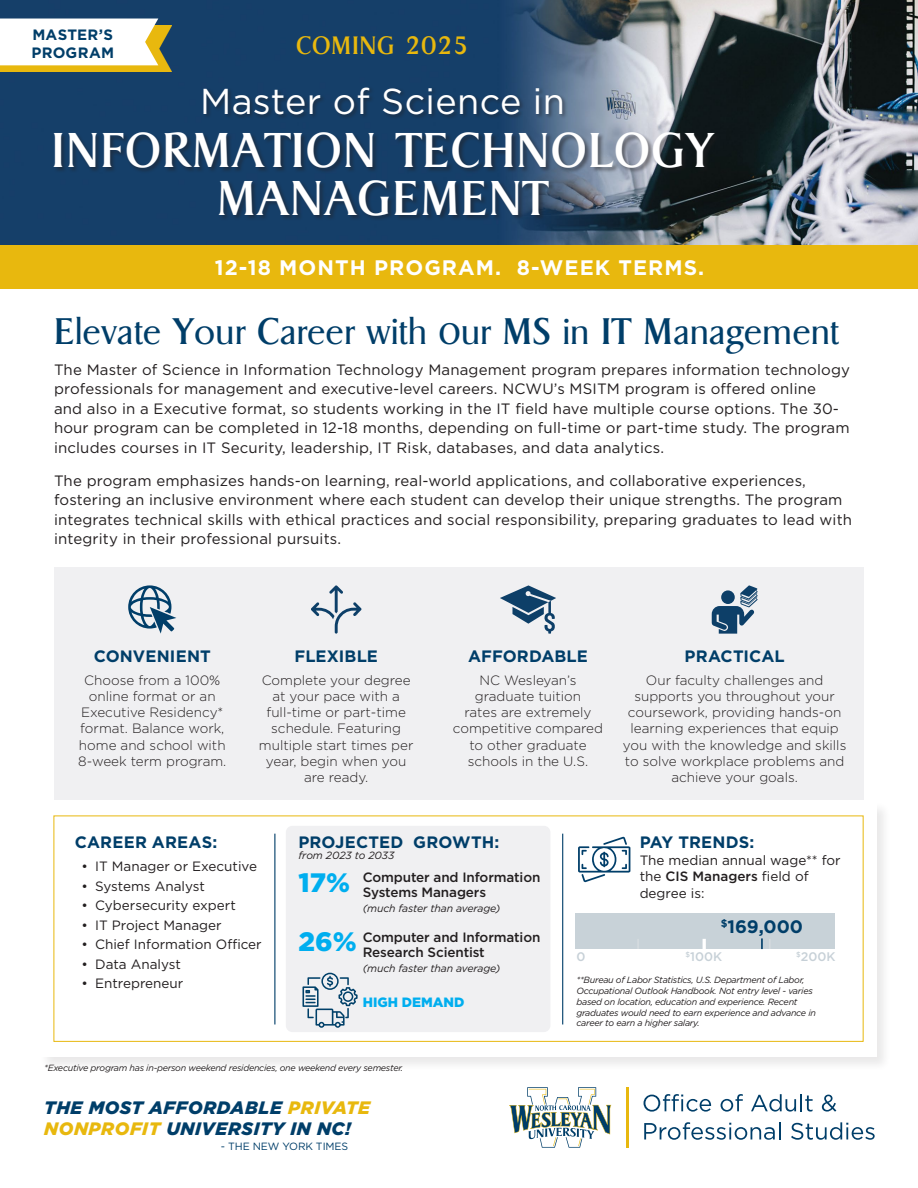
<style>
.page{position:relative;width:918px;height:1188px;background:#fff}
.page>*{position:absolute;margin:0;border:0;box-sizing:border-box;transform-origin:0 0}
.t1{font:49.5px/47.4px "Griffon";letter-spacing:.025em;color:#fff;text-align:center}
.t2{font:36px "Gotham";letter-spacing:.01em;color:#fff}
.Super_Head{font:30px "Griffon";letter-spacing:.02em;color:#003e69}
.t3{font:900 26.7px "Gotham";color:#00aeef}
.t4{font:25.5px "Griffon";letter-spacing:.025em;color:#e8b80e}
.t5{font:700 21px "Gotham";letter-spacing:.05em;color:#fff}
.t6{font:italic 900 18px/21px "Gotham";letter-spacing:.03em;color:#003e69}
.t7{font:700 18px "Gotham";color:#003e69}
.t8{font:700 16.5px "Gotham";letter-spacing:.005em;color:#003e69}
.Copy{font:15px/19.5px "Gotham";letter-spacing:.01em;color:#231f20}
.t9{font:700 15px/18px "Gotham";letter-spacing:.01em;color:#003e69}
.t10{font:300 13.5px/16.2px "Gotham";color:#231f20;text-align:center}
.t11{font:13.5px/16.5px "Gotham";color:#231f20}
.t12{font:500 13.5px/15px "Gotham";letter-spacing:-.01em;color:#231f20}
.t13{font:900 13.5px "Gotham";color:#00aeef}
.t14{font:500 12.45px "Gotham";color:#b4c1ca}
.t15{font:italic 10.5px "Gotham";letter-spacing:-.01em;color:#231f20}
.t16{font:10.5px "Gotham";letter-spacing:-.01em;color:#003e69}
.t17{font:italic 9px/10.8px "Gotham";letter-spacing:-.03em;color:#231f20}
.s1{font-size:37.5px}
.s2{color:#e8b80e}
.s3{font-weight:500}
</style>
<div class="page">
<img style="left:0;top:0;width:918px;height:245px">
<div style="left:203px;top:87px;width:365px;height:33px;background:#231f20;opacity:.5"></div>
<div style="left:53px;top:132px;width:668px;height:89px;background:#231f20;opacity:.5"></div>
<div style="left:0;top:245px;width:918px;height:43px;background:#e8b80e"></div>
<svg style="left:0;top:25px;width:172px;height:47px;fill:#e8b80e"></svg>
<svg style="left:0;top:19px;width:158px;height:46px"></svg>
<svg style="left:644px;top:1094px;width:67px;height:18px"></svg>
<svg style="left:721px;top:1094px;width:22px;height:18px"></svg>
<svg style="left:751px;top:1094px;width:62px;height:18px"></svg>
<svg style="left:822px;top:1095px;width:14px;height:17px"></svg>
<svg style="left:644px;top:1122px;width:137px;height:18px"></svg>
<svg style="left:791px;top:1122px;width:84px;height:18px"></svg>
<hr style="left:626px;top:1087px;width:2px;height:61px;background:#e8b80e">
<svg style="left:509px;top:1087px;width:102px;height:61px"></svg>
<div style="left:39px;top:801px;width:853px;height:271px;background:#f6f6f6"></div>
<div style="left:40px;top:803px;width:837px;height:254px;background:#fff"></div>
<div style="left:54px;top:816px;width:810px;height:226px;border:1px solid #e8b80e"></div>
<svg style="left:578px;top:836px;width:52px;height:46px"></svg>
<div style="left:575px;top:914px;width:260px;height:35px;background:#c8d2d8"></div>
<svg style="left:703px;top:939px;width:3px;height:10px"></svg>
<svg style="left:761px;top:938px;width:2px;height:11px"></svg>
<hr style="left:274px;top:834px;width:1px;height:190px;background:#003e69">
<hr style="left:562px;top:834px;width:1px;height:190px;background:#003e69">
<div style="left:54px;top:567px;width:810px;height:233px;background:#f0f0f2"></div>
<svg style="left:128px;top:585px;width:48px;height:49px"></svg>
<svg style="left:311px;top:585px;width:51px;height:49px"></svg>
<svg style="left:500px;top:585px;width:56px;height:49px"></svg>
<svg style="left:712px;top:585px;width:46px;height:49px"></svg>
<div style="left:286px;top:826px;width:264px;height:206px;background:#f0f0f2;border-radius:7px"></div>
<svg style="left:302px;top:973px;width:56px;height:55px"></svg>
<p class="t9" style="left:32px;top:25px;width:84px">MASTER’S<br>PROGRAM</p>
<p class="t4" style="left:296px;top:27px;width:174px">COMING 2025</p>
<p class="t2" style="left:200px;top:78px;width:366px">Master of Science in</p>
<p class="t1" style="left:51px;top:126px;width:664px">INFORMATION TECHNOLOGY<br>MANAGEMENT</p>
<p class="t5" style="left:215px;top:254px;width:491px">12-18 MONTH PROGRAM. 8-WEEK TERMS.</p>
<p class="Super_Head" style="left:54px;top:312px;width:787px"><span class="s1">E</span>levate <span class="s1">Y</span>our <span class="s1">C</span>areer with Our <span class="s1">MS</span> in <span class="s1">IT M</span>anagement</p>
<p class="Copy" style="left:54px;top:359px;width:797px">The Master of Science in Information Technology Management program prepares information technology professionals for management and executive-level careers. NCWU’s MSITM program is offered online<br>and also in a Executive format, so students working in the IT field have multiple course options. The 30- hour program can be completed in 12-18 months, depending on full-time or part-time study. The program includes courses in IT Security, leadership, IT Risk, databases, and data analytics.</p>
<p class="Copy" style="left:54px;top:470px;width:800px">The program emphasizes hands-on learning, real-world applications, and collaborative experiences, fostering an inclusive environment where each student can develop their unique strengths. The program integrates technical skills with ethical practices and social responsibility, preparing graduates to lead with integrity in their professional pursuits.</p>
<p class="t8" style="left:94px;top:645px;width:118px">CONVENIENT</p>
<p class="t10" style="left:78px;top:671px;width:150px">Choose from a 100% online format or an<br>Executive Residency* format. Balance work, home and school with<br>8-week term program.</p>
<p class="t8" style="left:294px;top:645px;width:85px">FLEXIBLE</p>
<p class="t10" style="left:259px;top:671px;width:156px">Complete your degree at your pace with a full-time or part-time schedule. Featuring multiple start times per year, begin when you are ready.</p>
<p class="t8" style="left:468px;top:645px;width:121px">AFFORDABLE</p>
<p class="t10" style="left:453px;top:671px;width:152px">NC Wesleyan’s graduate tuition<br>rates are extremely competitive compared to other graduate schools in the U.S.</p>
<p class="t8" style="left:685px;top:645px;width:102px">PRACTICAL</p>
<p class="t10" style="left:623px;top:671px;width:225px">Our faculty challenges and supports you throughout your coursework, providing hands-on learning experiences that equip you with the knowledge and skills to solve workplace problems and achieve your goals.</p>
<p class="t8" style="left:75px;top:831px;width:144px">CAREER AREAS:</p>
<p class="t11" style="left:82px;top:858px;width:177px">• IT Manager or Executive</p>
<p class="t11" style="left:82px;top:877px;width:125px">• Systems Analyst</p>
<p class="t11" style="left:82px;top:897px;width:156px">• Cybersecurity expert</p>
<p class="t11" style="left:82px;top:916px;width:141px">• IT Project Manager</p>
<p class="t11" style="left:82px;top:936px;width:182px">• Chief Information Officer</p>
<p class="t11" style="left:82px;top:955px;width:101px">• Data Analyst</p>
<p class="t11" style="left:82px;top:975px;width:103px">• Entrepreneur</p>
<p class="t8" style="left:298px;top:831px;width:202px">PROJECTED GROWTH:</p>
<p class="t15" style="left:298px;top:848px;width:97px">from 2023 to 2033</p>
<p class="t12" style="left:363px;top:869px;width:179px">Computer and Information<br>Systems Managers</p>
<p class="t15" style="left:363px;top:901px;width:139px">(much faster than average)</p>
<p class="t12" style="left:363px;top:929px;width:179px">Computer and Information<br>Research Scientist</p>
<p class="t15" style="left:363px;top:961px;width:139px">(much faster than average)</p>
<p class="t3" style="left:298px;top:864px;width:53px">17%</p>
<p class="t3" style="left:298px;top:924px;width:60px">26%</p>
<p class="t13" style="left:363px;top:993px;width:103px">HIGH DEMAND</p>
<p class="t17" style="left:44px;top:1062px;width:360px">*Executive program has in-person weekend residencies, one weekend every semester.</p>
<p class="t6" style="left:44px;top:1097px;width:328px">THE MOST AFFORDABLE <span class="s2">PRIVATE<br>NONPROFIT</span> UNIVERSITY IN NC!</p>
<p class="t16" style="left:221px;top:1139px;width:129px">- THE NEW YORK TIMES</p>
<p class="t8" style="left:640px;top:831px;width:116px">PAY TRENDS:</p>
<p class="t11" style="left:640px;top:851px;width:203px">The median annual wage** for the <span class="s3">CIS Managers</span> field of degree is:</p>
<p class="t7" style="left:721px;top:915px;width:84px"><sup>$</sup>169,000</p>
<p class="t14" style="left:577px;top:949px;width:11px">0</p>
<p class="t14" style="left:686px;top:949px;width:38px"><sup>$</sup>100K</p>
<p class="t14" style="left:796px;top:949px;width:41px"><sup>$</sup>200K</p>
<p class="t17" style="left:576px;top:974px;width:241px">**Bureau of Labor Statistics, U.S. Department of Labor, Occupational Outlook Handbook. Not entry level - varies based on location, education and experience. Recent graduates would need to earn experience and advance in career to earn a higher salary.</p>
</div>
